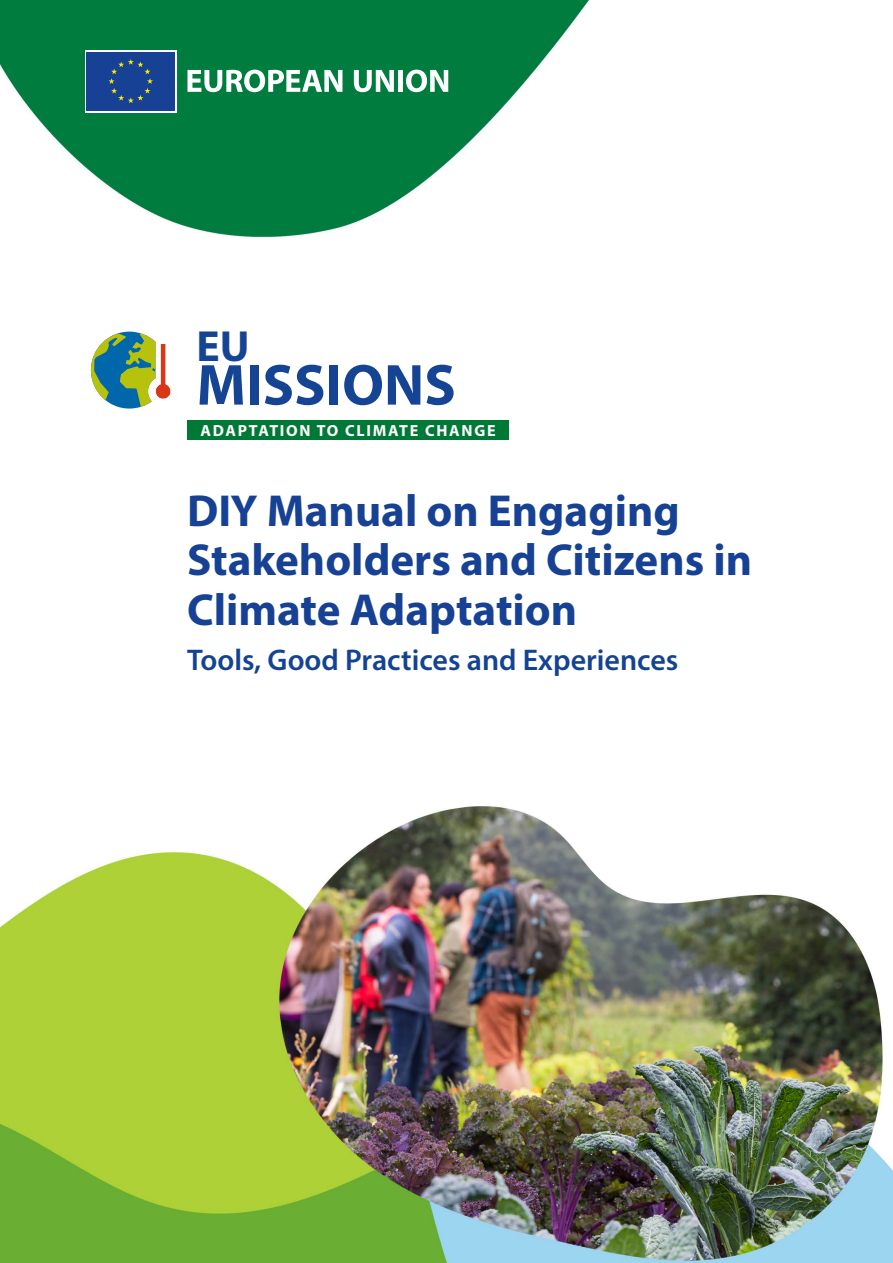
<style>
.page{position:relative;width:893px;height:1263px;background:#fff}
.page>*{position:absolute;margin:0;border:0;box-sizing:border-box;transform-origin:0 0}
.t1{font:700 58.35px "Myriad Pro";color:#164494}
.EU_Titles{font:700 45px/49.5px "Myriad Pro";color:#164194}
.t2{font:700 43.8px "Myriad Pro";color:#164494}
.EU_Titles-2{font:600 30px "Myriad Pro";color:#134392}
.t3{font:700 16.05px "Myriad Pro";letter-spacing:.11em;color:#fff}
</style>
<div class="page">
<img style="left:0;top:0;width:893px;height:1263px">
<div style="left:188px;top:420px;width:321px;height:20px;background:#007836"></div>
<svg style="left:91px;top:332px;width:87px;height:77px"></svg>
<svg style="left:187px;top:70px;width:155px;height:22px"></svg>
<svg style="left:354px;top:70px;width:40px;height:22px"></svg>
<div style="left:398px;top:70px;width:5px;height:22px;background:#fff"></div>
<svg style="left:406px;top:70px;width:42px;height:22px"></svg>
<div style="left:85px;top:50px;width:92px;height:62px;background:linear-gradient(to bottom,#fff,#fff)"></div>
<div style="left:87px;top:52px;width:88px;height:59px;background:#164194"></div>
<svg style="left:109px;top:59px;width:44px;height:44px"></svg>
<p class="t2" style="left:197px;top:318px;width:55px">EU</p>
<p class="t1" style="left:197px;top:347px;width:261px">MISSIONS</p>
<p class="t3" style="left:200px;top:420px;width:297px">ADAPTATION TO CLIMATE CHANGE</p>
<p class="EU_Titles" style="left:187px;top:485px;width:566px">DIY Manual on Engaging<br>Stakeholders and Citizens in<br>Climate Adaptation</p>
<p class="EU_Titles-2" style="left:187px;top:640px;width:493px">Tools, Good Practices and Experiences</p>
</div>
